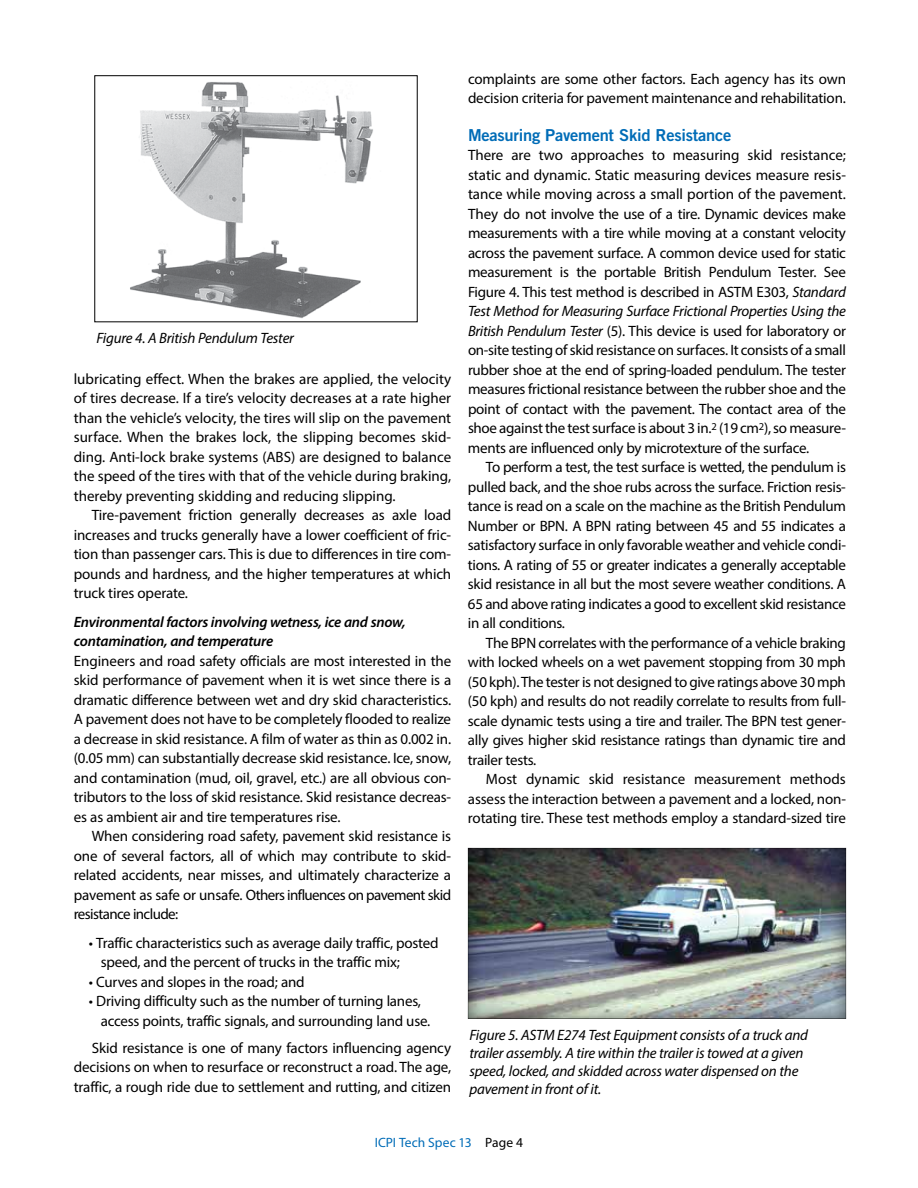
<style>
.page{position:relative;width:918px;height:1188px;background:#fff}
.page>*{position:absolute;margin:0;border:0;box-sizing:border-box;transform-origin:0 0}
.t1{font:16.5px "Trade Gothic Bold Two";letter-spacing:-.015em;color:#006cb7}
.t2{font:15px/19.5px "Myriad Pro";letter-spacing:-.015em;color:#000;text-align:justify}
.t3{font:italic 15px/18px "Myriad Pro";letter-spacing:-.015em;color:#000}
.t4{font:italic 600 15px/19.5px "Myriad Pro";letter-spacing:-.015em;color:#000}
.t5{font:13.5px "Myriad Pro";color:#006cb7}
.s1{font-style:italic}
.s2{color:#000}
</style>
<div class="page">
<img style="left:130px;top:82px;width:243px;height:237px">
<div style="left:466px;top:847px;width:383px;height:174px;background:#000;opacity:.6"></div>
<p class="t3" style="left:96px;top:328px;width:199px">Figure 4. A British Pendulum Tester</p>
<p class="t2" style="left:74px;top:369px;width:379px">lubricating effect. When the brakes are applied, the velocity of tires decrease. If a tire’s velocity decreases at a rate higher than the vehicle’s velocity, the tires will slip on the pavement surface. When the brakes lock, the slipping becomes skid&shy;ding. Anti-lock brake systems (ABS) are designed to balance the speed of the tires with that of the vehicle during braking, thereby preventing skidding and reducing slipping.</p>
<p class="t2" style="left:74px;top:505px;width:379px;text-indent:18px">Tire-pavement friction generally decreases as axle load increases and trucks generally have a lower coefficient of fric&shy;tion than passenger cars. This is due to differences in tire com&shy;pounds and hardness, and the higher temperatures at which truck tires operate.</p>
<p class="t4" style="left:74px;top:612px;width:334px">Environmental factors involving wetness, ice and snow, contamination, and temperature</p>
<p class="t2" style="left:74px;top:651px;width:379px">Engineers and road safety officials are most interested in the skid performance of pavement when it is wet since there is a dramatic difference between wet and dry skid characteristics.<br>A pavement does not have to be completely flooded to realize a decrease in skid resistance. A film of water as thin as 0.002 in. (0.05 mm) can substantially decrease skid resistance. Ice, snow, and contamination (mud, oil, gravel, etc.) are all obvious con&shy;tributors to the loss of skid resistance. Skid resistance decreas&shy;es as ambient air and tire temperatures rise.</p>
<p class="t2" style="left:74px;top:826px;width:379px;text-indent:18px">When considering road safety, pavement skid resistance is one of several factors, all of which may contribute to skid&shy;related accidents, near misses, and ultimately characterize a pavement as safe or unsafe. Others influences on pavement skid resistance include:</p>
<p class="t2" style="left:101px;top:933px;width:339px;text-indent:-12px">• Traffic characteristics such as average daily traffic, posted speed, and the percent of trucks in the traffic mix;</p>
<p class="t2" style="left:89px;top:972px;width:217px">• Curves and slopes in the road; and</p>
<p class="t2" style="left:101px;top:991px;width:331px;text-indent:-12px">• Driving difficulty such as the number of turning lanes, access points, traffic signals, and surrounding land use.</p>
<p class="t2" style="left:74px;top:1038px;width:379px;text-indent:18px">Skid resistance is one of many factors influencing agency decisions on when to resurface or reconstruct a road. The age, traffic, a rough ride due to settlement and rutting, and citizen</p>
<p class="t2" style="left:468px;top:69px;width:380px">complaints are some other factors. Each agency has its own decision criteria for pavement maintenance and rehabilitation.</p>
<p class="t1" style="left:468px;top:125px;width:265px">Measuring Pavement Skid Resistance</p>
<p class="t2" style="left:468px;top:145px;width:380px">There are two approaches to measuring skid resistance; static and dynamic. Static measuring devices measure resis&shy;tance while moving across a small portion of the pavement.<br>They do not involve the use of a tire. Dynamic devices make measurements with a tire while moving at a constant velocity across the pavement surface. A common device used for static measurement is the portable British Pendulum Tester. See Figure 4. This test method is described in ASTM E303, <span class="s1">Standard Test Method for Measuring Surface Frictional Properties Using the British Pendulum Tester</span> (5). This device is used for laboratory or on-site testing of skid resistance on surfaces. It consists of a small rubber shoe at the end of spring-loaded pendulum. The tester measures frictional resistance between the rubber shoe and the point of contact with the pavement. The contact area of the shoe against the test surface is about 3 in.<sup>2</sup> (19 cm<sup>2</sup>), so measure&shy;ments are influenced only by microtexture of the surface.</p>
<p class="t2" style="left:468px;top:457px;width:380px;text-indent:18px">To perform a test, the test surface is wetted, the pendulum is pulled back, and the shoe rubs across the surface. Friction resis&shy;tance is read on a scale on the machine as the British Pendulum Number or BPN. A BPN rating between 45 and 55 indicates a satisfactory surface in only favorable weather and vehicle condi&shy;tions. A rating of 55 or greater indicates a generally acceptable skid resistance in all but the most severe weather conditions. A 65 and above rating indicates a good to excellent skid resistance in all conditions.</p>
<p class="t2" style="left:468px;top:633px;width:380px;text-indent:18px">The BPN correlates with the performance of a vehicle braking with locked wheels on a wet pavement stopping from 30 mph (50 kph). The tester is not designed to give ratings above 30 mph (50 kph) and results do not readily correlate to results from full&shy;scale dynamic tests using a tire and trailer. The BPN test gener&shy;ally gives higher skid resistance ratings than dynamic tire and trailer tests.</p>
<p class="t2" style="left:468px;top:769px;width:380px;text-indent:18px">Most dynamic skid resistance measurement methods assess the interaction between a pavement and a locked, non&shy;rotating tire. These test methods employ a standard-sized tire</p>
<p class="t3" style="left:470px;top:1026px;width:340px">Figure 5. ASTM E274 Test Equipment consists of a truck and trailer assembly. A tire within the trailer is towed at a given speed, locked, and skidded across water dispensed on the pavement in front of it.</p>
<p class="t5" style="left:375px;top:1134px;width:150px">ICPI Tech Spec 13 <span class="s2">Page 4</span></p>
</div>
